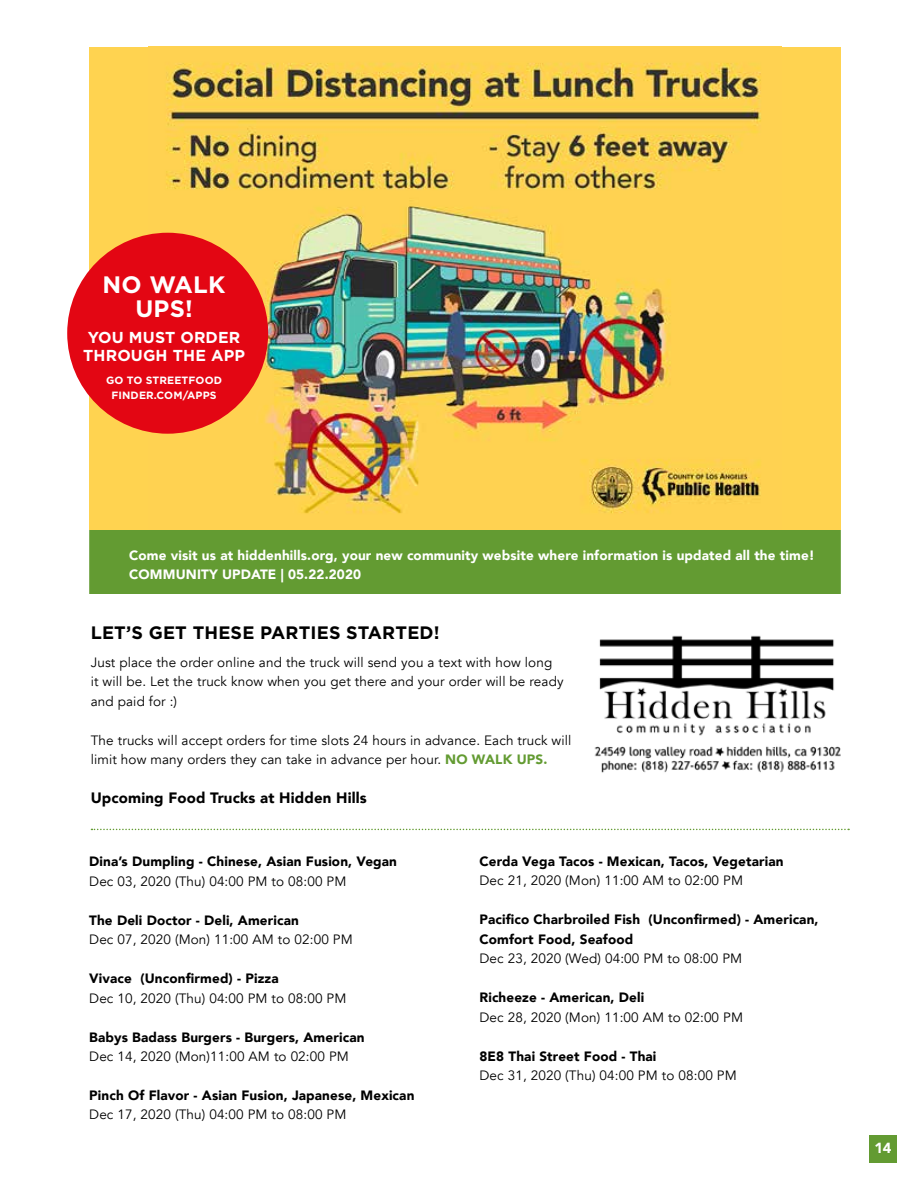
<style>
.page{position:relative;width:918px;height:1188px;background:#fff}
.page>*{position:absolute;margin:0;border:0;box-sizing:border-box;transform-origin:0 0}
.t1{font:700 23.7px/23.7px "Gotham HTF";letter-spacing:.01em;color:#fff;text-align:center}
.t2{font:700 18px "Gotham HTF";letter-spacing:.01em;color:#000}
.t3{font:700 15.9px/18.5px "Gotham HTF";letter-spacing:.01em;color:#fff}
.t4{font:900 15px "Avenir";letter-spacing:.01em;color:#000}
.t5{font:900 14.7px "Avenir";color:#fff}
.t6{font:13.5px/19.5px "Avenir";letter-spacing:.01em;color:#000}
.t7{font:900 13.5px/19.5px "Avenir";letter-spacing:.01em;color:#000}
.t8{font:900 13.5px/19.5px "Avenir";letter-spacing:.01em;color:#fff}
.t9{font:700 10.5px/15px "Gotham HTF";letter-spacing:.01em;color:#fff;text-align:center}
.s1{font-weight:900;color:#639b32}
</style>
<div class="page">
<img style="left:594px;top:635px;width:247px;height:138px">
<div style="left:89px;top:530px;width:752px;height:64px;background:#639b32"></div>
<div style="left:89px;top:47px;width:752px;height:483px;background:#ffd350"></div>
<img style="left:149px;top:63px;width:612px;height:451px">
<svg style="left:91px;top:829px;width:758px;height:1px"></svg>
<div style="left:67px;top:233px;width:201px;height:201px;background:#e30613;border-radius:50%"></div>
<div style="left:869px;top:1135px;width:28px;height:27px;background:#639b32"></div>
<h1 class="t1" style="left:103px;top:272px;width:124px">NO WALK<br>UPS!</h1>
<p class="t3" style="left:83px;top:328px;width:163px">YOU MUST ORDER<br>THROUGH THE APP</p>
<p class="t9" style="left:106px;top:372px;width:117px">GO TO STREETFOOD<br>FINDER.COM/APPS</p>
<p class="t8" style="left:129px;top:545px;width:687px">Come visit us at hiddenhills.org, your new community website where information is updated all the time!<br>COMMUNITY UPDATE | 05.22.2020</p>
<h2 class="t2" style="left:91px;top:622px;width:350px">LET’S GET THESE PARTIES STARTED!</h2>
<p class="t6" style="left:91px;top:653px;width:474px">Just place the order online and the truck will send you a text with how long<br>it will be. Let the truck know when you get there and your order will be ready and paid for :)</p>
<p class="t6" style="left:91px;top:731px;width:482px">The trucks will accept orders for time slots 24 hours in advance. Each truck will limit how many orders they can take in advance per hour. <span class="s1">NO WALK UPS.</span></p>
<p class="t4" style="left:91px;top:785px;width:278px">Upcoming Food Trucks at Hidden Hills</p>
<p class="t7" style="left:89px;top:851px;width:309px">Dina’s Dumpling - Chinese, Asian Fusion, Vegan</p>
<p class="t6" style="left:89px;top:871px;width:259px">Dec 03, 2020 (Thu) 04:00 PM to 08:00 PM</p>
<p class="t7" style="left:89px;top:910px;width:211px">The Deli Doctor - Deli, American</p>
<p class="t6" style="left:89px;top:930px;width:265px">Dec 07, 2020 (Mon) 11:00 AM to 02:00 PM</p>
<p class="t7" style="left:89px;top:968px;width:191px">Vivace (Unconfirmed) - Pizza</p>
<p class="t6" style="left:89px;top:988px;width:259px">Dec 10, 2020 (Thu) 04:00 PM to 08:00 PM</p>
<p class="t7" style="left:89px;top:1027px;width:277px">Babys Badass Burgers - Burgers, American</p>
<p class="t6" style="left:89px;top:1047px;width:261px">Dec 14, 2020 (Mon)11:00 AM to 02:00 PM</p>
<p class="t7" style="left:89px;top:1085px;width:327px">Pinch Of Flavor - Asian Fusion, Japanese, Mexican</p>
<p class="t6" style="left:89px;top:1105px;width:259px">Dec 17, 2020 (Thu) 04:00 PM to 08:00 PM</p>
<p class="t7" style="left:479px;top:851px;width:305px">Cerda Vega Tacos - Mexican, Tacos, Vegetarian</p>
<p class="t6" style="left:479px;top:871px;width:265px">Dec 21, 2020 (Mon) 11:00 AM to 02:00 PM</p>
<p class="t7" style="left:479px;top:910px;width:341px">Pacifico Charbroiled Fish (Unconfirmed) - American,<br>Comfort Food, Seafood</p>
<p class="t6" style="left:479px;top:949px;width:264px">Dec 23, 2020 (Wed) 04:00 PM to 08:00 PM</p>
<p class="t7" style="left:479px;top:988px;width:166px">Richeeze - American, Deli</p>
<p class="t6" style="left:479px;top:1008px;width:265px">Dec 28, 2020 (Mon) 11:00 AM to 02:00 PM</p>
<p class="t7" style="left:479px;top:1046px;width:178px">8E8 Thai Street Food - Thai</p>
<p class="t6" style="left:479px;top:1066px;width:259px">Dec 31, 2020 (Thu) 04:00 PM to 08:00 PM</p>
<p class="t5" style="left:874px;top:1136px;width:18px">14</p>
</div>
